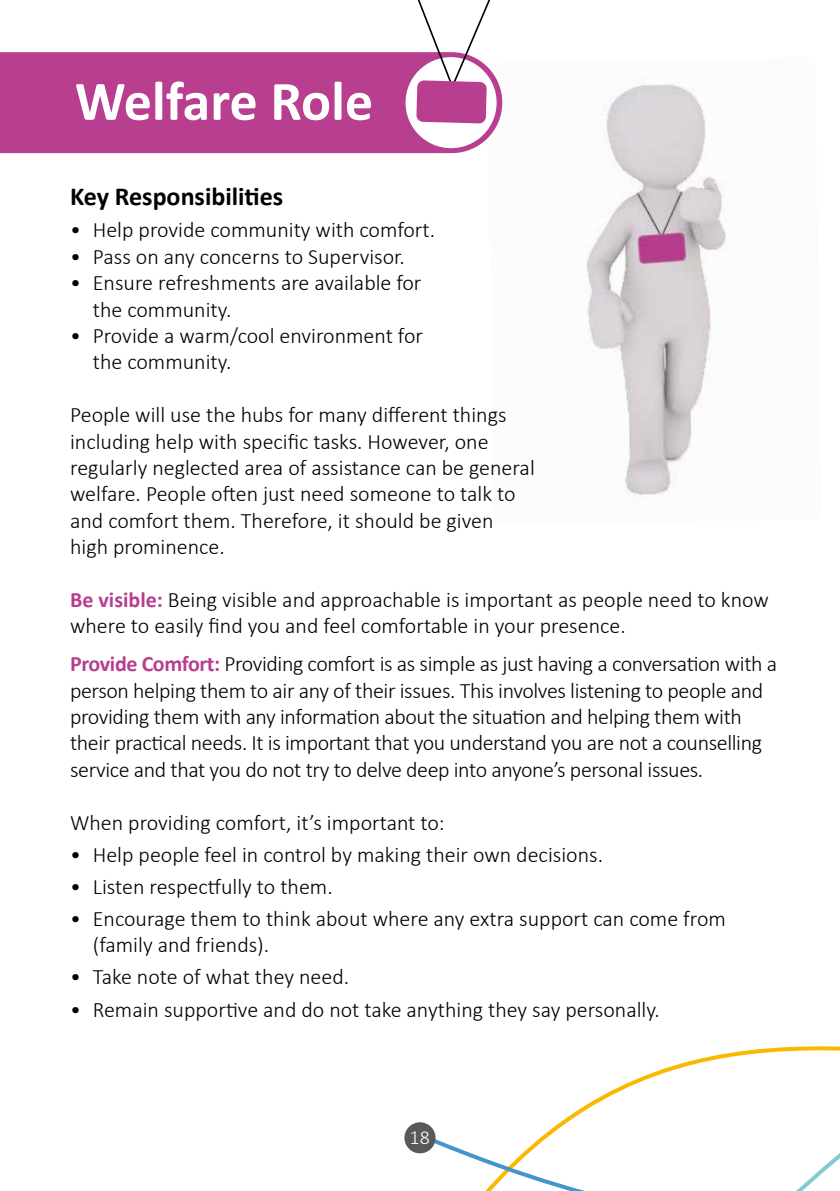
<style>
.page{position:relative;width:840px;height:1191px;background:#fff}
.page>*{position:absolute;margin:0;border:0;box-sizing:border-box;transform-origin:0 0}
.t1{font:700 56px "Calibri";color:#fff}
.t2{font:700 26px "Calibri";color:#000}
.t3{font:300 22px/26.4px "Calibri";color:#000}
.t4{font:300 22px/26.4px "Calibri";letter-spacing:-.02em;color:#000}
.t5{font:300 20px "Calibri";color:#fff}
.s1{font-weight:700;color:#b83e8f}
</style>
<div class="page">
<img style="left:502px;top:82px;width:224px;height:414px">
<svg style="left:428px;top:1046px;width:411px;height:145px"></svg>
<div style="left:404px;top:1122px;width:31px;height:31px;background:#59595b;border-radius:50%"></div>
<div style="left:0;top:52px;width:502px;height:101px;background:#b83e8f"></div>
<div style="left:405px;top:57px;width:91px;height:91px;background:#fff;border-radius:50%"></div>
<svg style="left:407px;top:0;width:93px;height:123px"></svg>
<h1 class="t1" style="left:75px;top:61px;width:299px">Welfare Role</h1>
<p class="t2" style="left:70px;top:178px;width:214px">Key Responsibilities</p>
<p class="t3" style="left:70px;top:217px;width:366px">• Help provide community with comfort.</p>
<p class="t3" style="left:70px;top:243px;width:336px">• Pass on any concerns to Supervisor.</p>
<p class="t3" style="left:93px;top:269px;width:330px;text-indent:-23px">• Ensure refreshments are available for the community.</p>
<p class="t3" style="left:93px;top:322px;width:331px;text-indent:-23px">• Provide a warm/cool environment for the community.</p>
<p class="t3" style="left:70px;top:401px;width:466px">People will use the hubs for many different things including help with specific tasks. However, one regularly neglected area of assistance can be general welfare. People often just need someone to talk to and comfort them. Therefore, it should be given high prominence.</p>
<p class="t3" style="left:70px;top:586px;width:700px"><span class="s1">Be visible:</span> Being visible and approachable is important as people need to know where to easily find you and feel comfortable in your presence.</p>
<p class="t4" style="left:70px;top:650px;width:708px"><span class="s1">Provide Comfort:</span> Providing comfort is as simple as just having a conversation with a person helping them to air any of their issues. This involves listening to people and providing them with any information about the situation and helping them with their practical needs. It is important that you understand you are not a counselling service and that you do not try to delve deep into anyone’s personal issues.</p>
<p class="t3" style="left:70px;top:809px;width:376px">When providing comfort, it’s important to:</p>
<p class="t3" style="left:70px;top:841px;width:534px">• Help people feel in control by making their own decisions.</p>
<p class="t3" style="left:70px;top:873px;width:264px">• Listen respectfully to them.</p>
<p class="t3" style="left:93px;top:905px;width:634px;text-indent:-23px">• Encourage them to think about where any extra support can come from (family and friends).</p>
<p class="t3" style="left:70px;top:963px;width:280px">• Take note of what they need.</p>
<p class="t3" style="left:70px;top:995px;width:591px">• Remain supportive and do not take anything they say personally.</p>
<p class="t5" style="left:409px;top:1125px;width:22px">18</p>
</div>
